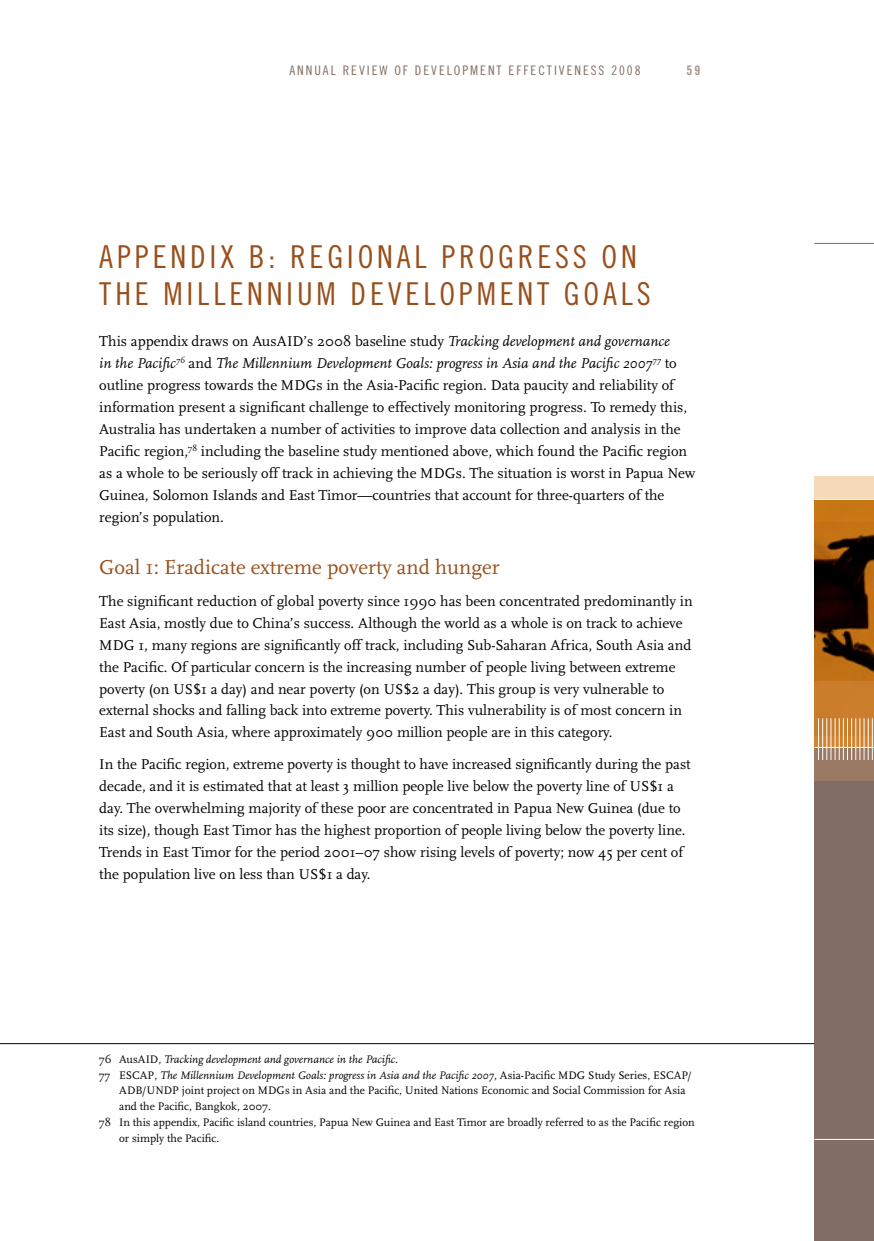
<style>
.page{position:relative;width:874px;height:1241px;background:#fff}
.page>*{position:absolute;margin:0;border:0;box-sizing:border-box;transform-origin:0 0}
.t1{font:31.5px/36.8px "Trade Gothic Cond Eighteen";letter-spacing:.12em;color:#984f1b}
.t2{font:21px "Scala";color:#984f1b}
.t3{font:14.88px/21.9px "Scala";color:#000}
.t4{font:13.12px "Trade Gothic Cond Eighteen";letter-spacing:.15em;color:#806d64}
.t5{font:13.12px "Trade Gothic Bold Cond Twenty";color:#a3938b}
.t6{font:11.38px "Scala";color:#000}
.t7{font:italic 11.38px "Scala";color:#000}
.s1{font-style:italic}
.s2{font-style:normal}
</style>
<div class="page">
<hr style="left:814px;top:243px;width:59px;height:1px;background:#806d64">
<div style="left:814px;top:499px;width:59px;height:741px;background:#806d64"></div>
<img style="left:814px;top:522px;width:59px;height:159px">
<svg style="left:814px;top:681px;width:59px;height:99px;background:#bf864c"></svg>
<svg style="left:814px;top:476px;width:59px;height:46px;background:#dfa969"></svg>
<hr style="left:814px;top:1138px;width:59px;height:1px;background:#fff">
<hr style="left:817px;top:718px;width:1px;height:41px;background:#fff">
<hr style="left:822px;top:718px;width:1px;height:41px;background:#fff">
<hr style="left:826px;top:718px;width:1px;height:41px;background:#fff">
<hr style="left:830px;top:718px;width:1px;height:41px;background:#fff">
<hr style="left:834px;top:718px;width:1px;height:41px;background:#fff">
<hr style="left:838px;top:718px;width:1px;height:41px;background:#fff">
<hr style="left:842px;top:718px;width:1px;height:41px;background:#fff">
<hr style="left:846px;top:718px;width:1px;height:41px;background:#fff">
<hr style="left:850px;top:718px;width:1px;height:41px;background:#fff">
<hr style="left:855px;top:718px;width:1px;height:41px;background:#fff">
<hr style="left:859px;top:718px;width:1px;height:41px;background:#fff">
<hr style="left:863px;top:718px;width:1px;height:41px;background:#fff">
<hr style="left:867px;top:718px;width:1px;height:41px;background:#fff">
<hr style="left:871px;top:718px;width:1px;height:41px;background:#fff">
<hr style="left:814px;top:747px;width:59px;height:1px;background:#fff">
<hr style="left:814px;top:499px;width:59px;height:1px;background:#fff">
<hr style="left:0;top:1043px;width:814px;height:1px;background:#000">
<p class="t4" style="left:289px;top:62px;width:352px">ANNUAL REVIEW OF DEVELOPMENT E FFECTIVENESS 2008</p>
<p class="t5" style="left:686px;top:62px;width:15px">59</p>
<h1 class="t1" style="left:99px;top:238px;width:553px">APPENDIX B: REGIONAL PROGRESS ON<br>THE MILLENNIUM DEVELOPMENT GOALS</h1>
<p class="t3" style="left:99px;top:331px;width:597px">This appendix draws on AusAID’s 2008 baseline study <span class="s1">Tracking development and governance<br>in the Pacific</span><sup>76</sup> and <span class="s1">The Millennium Development Goals: progress in Asia and the Pacific 2007</span><sup>77</sup> to outline progress towards the MDGs in the Asia-Pacific region. Data paucity and reliability of information present a significant challenge to effectively monitoring progress. To remedy this, Australia has undertaken a number of activities to improve data collection and analysis in the Pacific region,<sup>78</sup> including the baseline study mentioned above, which found the Pacific region as a whole to be seriously off track in achieving the MDGs. The situation is worst in Papua New Guinea, Solomon Islands and East Timor—countries that account for three-quarters of the region’s population.</p>
<h2 class="t2" style="left:99px;top:555px;width:401px">Goal 1: Eradicate extreme poverty and hunger</h2>
<p class="t3" style="left:99px;top:590px;width:594px">The significant reduction of global poverty since 1990 has been concentrated predominantly in East Asia, mostly due to China’s success. Although the world as a whole is on track to achieve MDG 1, many regions are significantly off track, including Sub‑Saharan Africa, South Asia and the Pacific. Of particular concern is the increasing number of people living between extreme poverty (on US$1 a day) and near poverty (on US$2 a day). This group is very vulnerable to external shocks and falling back into extreme poverty. This vulnerability is of most concern in East and South Asia, where approximately 900 million people are in this category.</p>
<p class="t3" style="left:99px;top:753px;width:592px">In the Pacific region, extreme poverty is thought to have increased significantly during the past decade, and it is estimated that at least 3 million people live below the poverty line of US$1 a day. The overwhelming majority of these poor are concentrated in Papua New Guinea (due to its size), though East Timor has the highest proportion of people living below the poverty line.<br>Trends in East Timor for the period 2001–07 show rising levels of poverty; now 45 per cent of the population live on less than US$1 a day.</p>
<p class="t7" style="left:99px;top:1053px;width:300px"><span class="s2">76 AusAID,</span> Tracking development and governance in the Pacific.</p>
<p class="t7" style="left:99px;top:1068px;width:594px"><span class="s2">77 ESCAP,</span> The Millennium Development Goals: progress in Asia and the Pacific 2007<span class="s2">, Asia-Pacific MDG Study Series, ESCAP/</span></p>
<p class="t6" style="left:119px;top:1084px;width:567px">ADB/UNDP joint project on MDGs in Asia and the Pacific, United Nations Economic and Social Commission for Asia</p>
<p class="t6" style="left:119px;top:1100px;width:153px">and the Pacific, Bangkok, 2007.</p>
<p class="t6" style="left:99px;top:1115px;width:596px">78 In this appendix, Pacific island countries, Papua New Guinea and East Timor are broadly referred to as the Pacific region</p>
<p class="t6" style="left:119px;top:1131px;width:102px">or simply the Pacific.</p>
</div>
